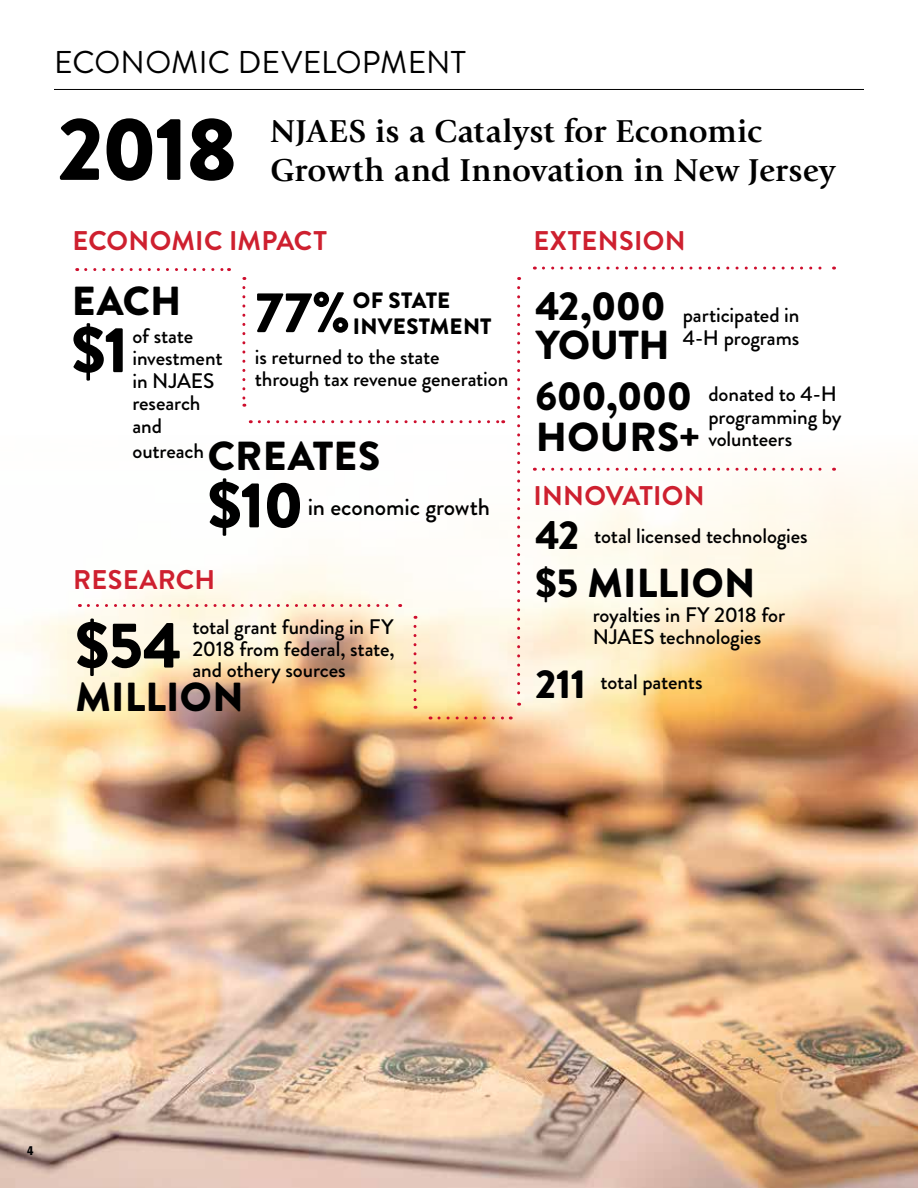
<style>
.page{position:relative;width:918px;height:1188px;background:#fff}
.page>*{position:absolute;margin:0;border:0;box-sizing:border-box;transform-origin:0 0}
.t1{font:900 89.1px "Brandon Grotesque";color:#000}
.t2{font:900 64.5px "Brandon Grotesque";color:#000}
.t3{font:900 57px "Brandon Grotesque";color:#000}
.t4{font:900 40.5px/39px "Brandon Grotesque";color:#000}
.t5{font:700 33px/39px "Giovanni Std";letter-spacing:.005em;color:#000}
.t6{font:31.5px "Brandon Grotesque";letter-spacing:.01em;color:#000}
.t7{font:700 27px "Brandon Grotesque";letter-spacing:.01em;color:#ce202f}
.t8{font:500 24px "Brandon Grotesque";letter-spacing:-.005em;color:#000}
.t9{font:900 22.2px/26.4px "Brandon Grotesque";letter-spacing:.01em;color:#000}
.t10{font:500 21px/22.5px "Brandon Grotesque";letter-spacing:-.005em;color:#000}
.t11{font:500 condensed 13.5px "Formata BQ";color:#000}
</style>
<div class="page">
<img style="left:0;top:444px;width:918px;height:744px">
<hr style="left:54px;top:89px;width:810px;height:1px;background:#000">
<svg style="left:86px;top:268px;width:144px;height:3px"></svg>
<svg style="left:242px;top:288px;width:3px;height:119px"></svg>
<svg style="left:259px;top:420px;width:245px;height:3px"></svg>
<svg style="left:88px;top:604px;width:313px;height:3px"></svg>
<svg style="left:414px;top:626px;width:3px;height:83px"></svg>
<svg style="left:439px;top:717px;width:72px;height:3px"></svg>
<svg style="left:517px;top:288px;width:3px;height:418px"></svg>
<svg style="left:543px;top:267px;width:292px;height:3px"></svg>
<svg style="left:543px;top:468px;width:292px;height:3px"></svg>
<h2 class="t6" style="left:54px;top:41px;width:413px">ECONOMIC DEVELOPMENT</h2>
<p class="t1" style="left:58px;top:86px;width:181px">2018</p>
<p class="t5" style="left:270px;top:112px;width:567px">NJAES is a Catalyst for Economic<br>Growth and Innovation in New Jersey</p>
<p class="t7" style="left:72px;top:221px;width:256px">ECONOMIC IMPACT</p>
<p class="t4" style="left:72px;top:282px;width:111px">EACH</p>
<p class="t2" style="left:71px;top:304px;width:58px">$1</p>
<p class="t10" style="left:132px;top:325px;width:92px">of state investment in NJAES research and</p>
<p class="t10" style="left:132px;top:440px;width:73px">outreach</p>
<p class="t4" style="left:208px;top:437px;width:174px">CREATES</p>
<p class="t2" style="left:208px;top:459px;width:97px">$10</p>
<p class="t3" style="left:255px;top:272px;width:97px">77%</p>
<p class="t9" style="left:353px;top:287px;width:140px">OF STATE<br>INVESTMENT</p>
<p class="t10" style="left:255px;top:345px;width:255px">is returned to the state through tax revenue generation</p>
<p class="t8" style="left:308px;top:490px;width:184px">in economic growth</p>
<p class="t7" style="left:73px;top:560px;width:143px">RESEARCH</p>
<p class="t2" style="left:75px;top:600px;width:108px">$54</p>
<p class="t4" style="left:76px;top:678px;width:170px">MILLION</p>
<p class="t10" style="left:192px;top:616px;width:204px;line-height:21.8px;text-align:justify">total grant funding in FY 2018 from federal, state, and othery sources</p>
<p class="t7" style="left:534px;top:221px;width:154px">EXTENSION</p>
<p class="t4" style="left:536px;top:287px;width:136px">42,000<br>YOUTH</p>
<p class="t10" style="left:683px;top:304px;width:118px">participated in<br>4-H programs</p>
<p class="t4" style="left:536px;top:376px;width:166px;line-height:41.1px">600,000<br>HOURS+</p>
<p class="t10" style="left:708px;top:383px;width:135px">donated to 4-H programming by volunteers</p>
<p class="t7" style="left:534px;top:476px;width:173px">INNOVATION</p>
<p class="t4" style="left:536px;top:516px;width:45px">42</p>
<p class="t10" style="left:594px;top:525px;width:215px">total licensed technologies</p>
<p class="t4" style="left:536px;top:564px;width:221px">$5 MILLION</p>
<p class="t10" style="left:593px;top:604px;width:194px">royalties in FY 2018 for<br>NJAES technologies</p>
<p class="t4" style="left:536px;top:665px;width:52px">211</p>
<p class="t10" style="left:600px;top:671px;width:104px">total patents</p>
<p class="t11" style="left:27px;top:1142px;width:8px">4</p>
</div>
